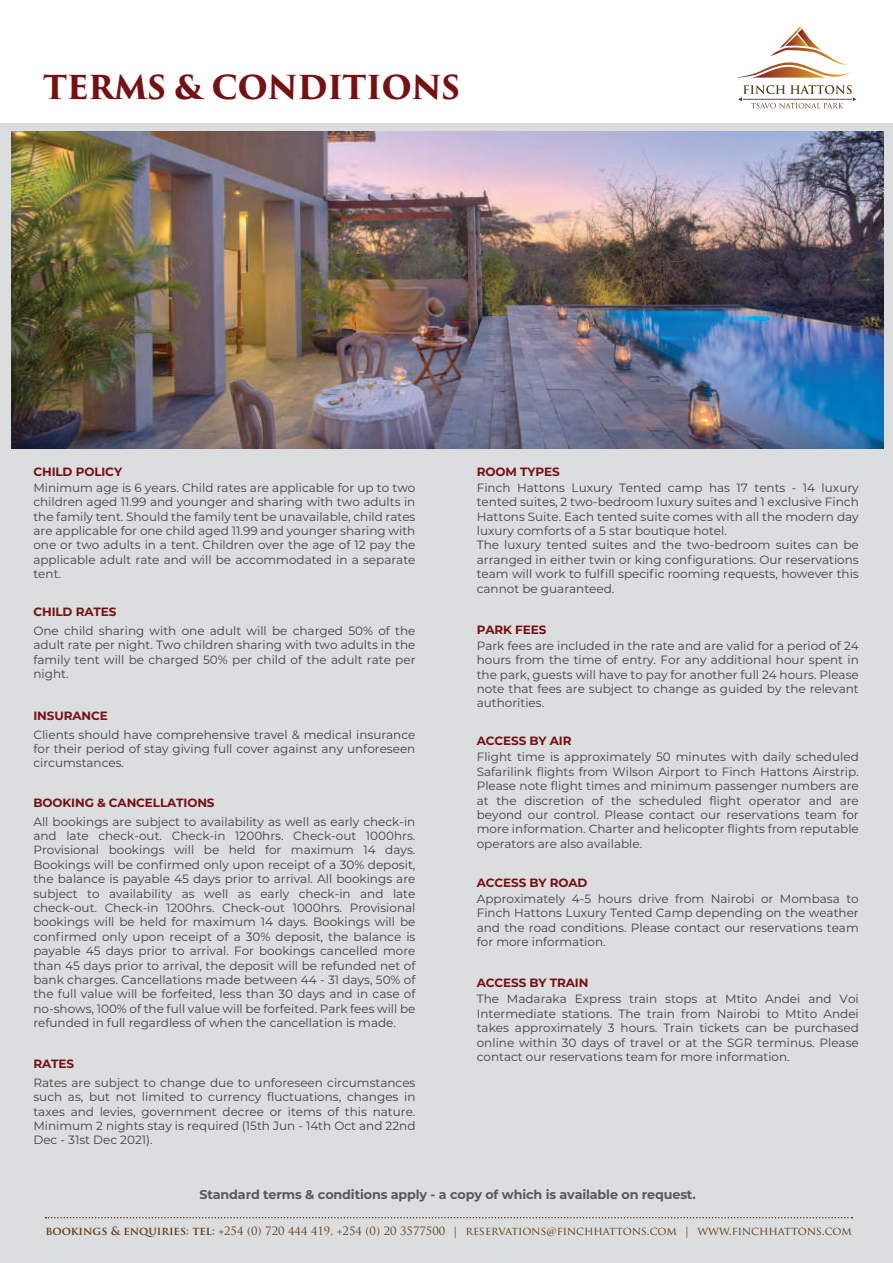
<style>
.page{position:relative;width:893px;height:1263px;background:#fff}
.page>*{position:absolute;margin:0;border:0;box-sizing:border-box;transform-origin:0 0}
.t1{font:700 32.1px "Trajan Pro 3";letter-spacing:-.015em;color:#761012}
.t2{font:700 12.75px "Montserrat";letter-spacing:-.01em;color:#58595b}
.t3{font:12px/14.4px "Montserrat";color:#414041;text-align:justify}
.t4{font:700 12px "Montserrat";letter-spacing:-.01em;color:#761012}
.t5{font:11.25px "Trajan Pro";color:#5f3918}
.s1{font-weight:700}
</style>
<div class="page">
<div style="left:0;top:123px;width:893px;height:1140px;background:#dcdddf"></div>
<img style="left:12px;top:132px;width:871px;height:316px">
<svg style="left:45px;top:1217px;width:807px;height:1px"></svg>
<svg style="left:736px;top:27px;width:115px;height:51px"></svg>
<svg style="left:738px;top:85px;width:118px;height:24px"></svg>
<h1 class="t1" style="left:43px;top:64px;width:418px">TERMS &amp; CONDITIONS</h1>
<p class="t4" style="left:33px;top:463px;width:90px">CHILD POLICY</p>
<p class="t3" style="left:33px;top:480px;width:383px">Minimum age is 6 years. Child rates are applicable for up to two children aged 11.99 and younger and sharing with two adults in the family tent. Should the family tent be unavailable, child rates are applicable for one child aged 11.99 and younger sharing with one or two adults in a tent. Children over the age of 12 pay the applicable adult rate and will be accommodated in a separate tent.</p>
<p class="t4" style="left:33px;top:603px;width:84px">CHILD RATES</p>
<p class="t3" style="left:33px;top:623px;width:384px">One child sharing with one adult will be charged 50% of the adult rate per night. Two children sharing with two adults in the family tent will be charged 50% per child of the adult rate per night.</p>
<p class="t4" style="left:33px;top:707px;width:76px">INSURANCE</p>
<p class="t3" style="left:33px;top:727px;width:383px">Clients should have comprehensive travel &amp; medical insurance for their period of stay giving full cover against any unforeseen circumstances.</p>
<p class="t4" style="left:33px;top:794px;width:183px">BOOKING &amp; CANCELLATIONS</p>
<p class="t3" style="left:33px;top:814px;width:384px">All bookings are subject to availability as well as early check-in and late check-out. Check-in 1200hrs. Check-out 1000hrs.<br>Provisional bookings will be held for maximum 14 days.<br>Bookings will be confirmed only upon receipt of a 30% deposit, the balance is payable 45 days prior to arrival. All bookings are subject to availability as well as early check-in and late check-out. Check-in 1200hrs. Check-out 1000hrs. Provisional bookings will be held for maximum 14 days. Bookings will be confirmed only upon receipt of a 30% deposit, the balance is payable 45 days prior to arrival. For bookings cancelled more than 45 days prior to arrival, the deposit will be refunded net of bank charges. Cancellations made between 44 - 31 days, 50% of the full value will be forfeited, less than 30 days and in case of no-shows, 100% of the full value will be forfeited. Park fees will be refunded in full regardless of when the cancellation is made.</p>
<p class="t4" style="left:33px;top:1055px;width:42px">RATES</p>
<p class="t3" style="left:33px;top:1075px;width:384px">Rates are subject to change due to unforeseen circumstances such as, but not limited to currency fluctuations, changes in taxes and levies, government decree or items of this nature.<br>Minimum 2 nights stay is required (15th Jun - 14th Oct and 22nd Dec - 31st Dec 2021).</p>
<p class="t4" style="left:477px;top:463px;width:84px">ROOM TYPES</p>
<p class="t3" style="left:477px;top:480px;width:383px;text-align:left">Finch Hattons Luxury Tented camp has 17 tents - 14 luxury tented suites, 2 two-bedroom luxury suites and 1 exclusive Finch Hattons Suite. Each tented suite comes with all the modern day luxury comforts of a 5 star boutique hotel.<br>The luxury tented suites and the two-bedroom suites can be arranged in either twin or king configurations. Our reservations team will work to fulfill specific rooming requests, however this cannot be guaranteed.</p>
<p class="t4" style="left:477px;top:621px;width:71px">PARK FEES</p>
<p class="t3" style="left:477px;top:638px;width:384px">Park fees are included in the rate and are valid for a period of 24 hours from the time of entry. For any additional hour spent in the park, guests will have to pay for another full 24 hours. Please note that fees are subject to change as guided by the relevant authorities.</p>
<p class="t4" style="left:477px;top:732px;width:96px">ACCESS BY AIR</p>
<p class="t3" style="left:477px;top:749px;width:384px">Flight time is approximately 50 minutes with daily scheduled Safarilink flights from Wilson Airport to Finch Hattons Airstrip.<br>Please note flight times and minimum passenger numbers are at the discretion of the scheduled flight operator and are beyond our control. Please contact our reservations team for more information. Charter and helicopter flights from reputable operators are also available.</p>
<p class="t4" style="left:477px;top:874px;width:112px">ACCESS BY ROAD</p>
<p class="t3" style="left:477px;top:891px;width:383px">Approximately 4-5 hours drive from Nairobi or Mombasa to Finch Hattons Luxury Tented Camp depending on the weather and the road conditions. Please contact our reservations team for more information.</p>
<p class="t4" style="left:477px;top:974px;width:113px">ACCESS BY TRAIN</p>
<p class="t3" style="left:477px;top:991px;width:384px">The Madaraka Express train stops at Mtito Andei and Voi Intermediate stations. The train from Nairobi to Mtito Andei takes approximately 3 hours. Train tickets can be purchased online within 30 days of travel or at the SGR terminus. Please contact our reservations team for more information.</p>
<p class="t2" style="left:199px;top:1185px;width:498px">Standard terms &amp; conditions apply - a copy of which is available on request.</p>
<p class="t5" style="left:45px;top:1224px;width:808px"><span class="s1">BOOKINGS &amp; ENQUIRIES: TEL:</span> +254 (0) 720 444 419, +254 (0) 20 3577500 | RESERVATIONS@FINCHHATTONS.COM | WWW.FINCHHATTONS.COM</p>
</div>
